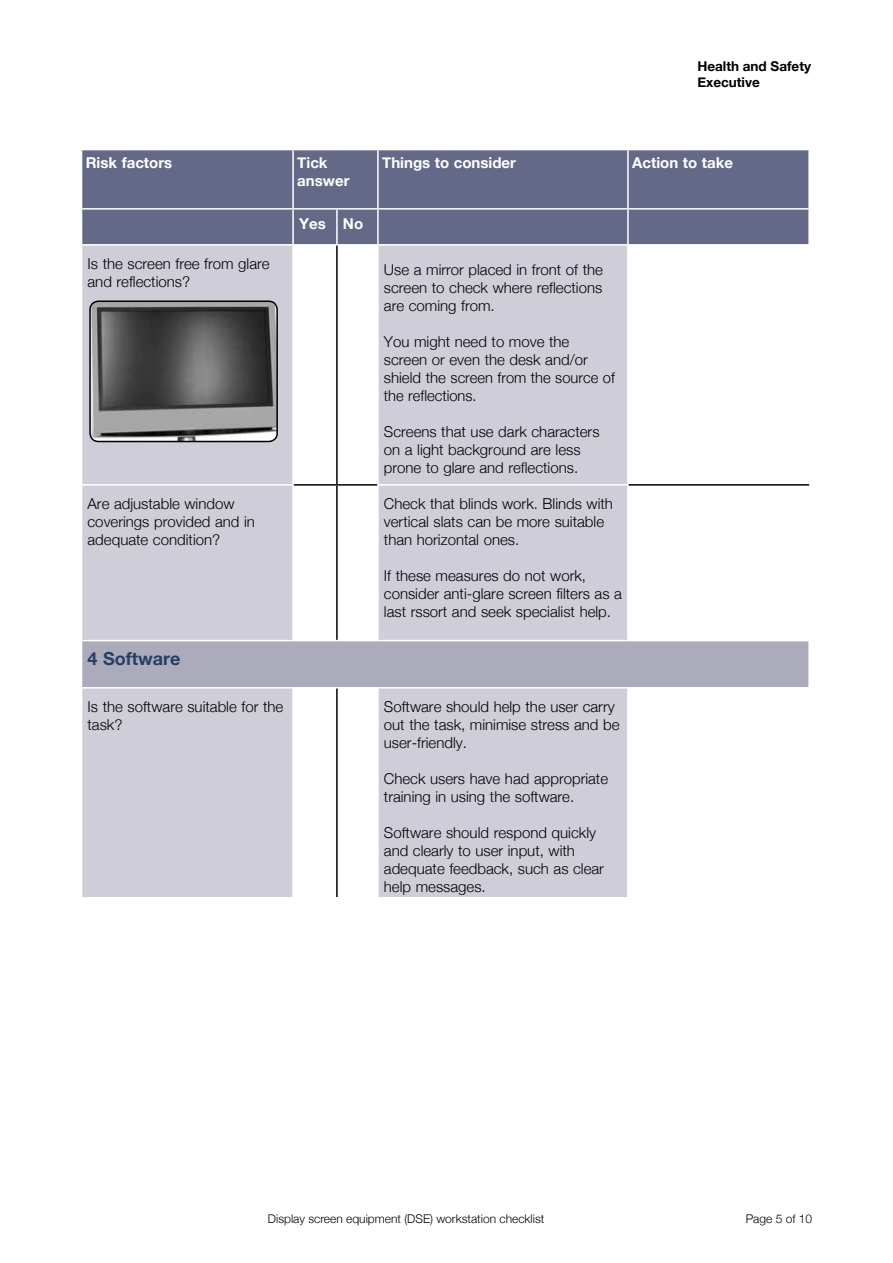
<style>
.page{position:relative;width:893px;height:1263px;background:#fff}
.page>*{position:absolute;margin:0;border:0;box-sizing:border-box;transform-origin:0 0}
.t1{font:700 18px "Helvetica Neue";color:#283e63}
.t2{font:300 15px/18px "Helvetica Neue";color:#000}
.t3{font:700 15px/18px "Helvetica Neue";color:#fff}
.t4{font:700 13.5px/15.8px "Helvetica Neue";color:#000}
.t5{font:300 12px "Helvetica Neue";color:#000}
</style>
<div class="page">
<div style="left:82px;top:150px;width:726px;height:94px;background:#646987"></div>
<svg style="left:82px;top:246px;width:545px;height:651px;fill:#cfced8"></svg>
<div style="left:82px;top:641px;width:727px;height:47px;background:#ababbc"></div>
<hr style="left:292px;top:150px;width:2px;height:58px;background:#fff">
<hr style="left:377px;top:150px;width:2px;height:58px;background:#fff">
<hr style="left:627px;top:150px;width:2px;height:58px;background:#fff">
<hr style="left:81px;top:208px;width:212px;height:2px;background:#fff">
<hr style="left:293px;top:208px;width:44px;height:2px;background:#fff">
<hr style="left:292px;top:210px;width:2px;height:34px;background:#fff">
<hr style="left:337px;top:208px;width:41px;height:2px;background:#fff">
<hr style="left:336px;top:210px;width:2px;height:34px;background:#fff">
<hr style="left:378px;top:208px;width:250px;height:2px;background:#fff">
<hr style="left:377px;top:210px;width:2px;height:34px;background:#fff">
<hr style="left:628px;top:208px;width:182px;height:2px;background:#fff">
<hr style="left:627px;top:210px;width:2px;height:34px;background:#fff">
<hr style="left:292px;top:246px;width:2px;height:238px;background:#fff">
<hr style="left:377px;top:246px;width:2px;height:238px;background:#fff">
<hr style="left:81px;top:484px;width:213px;height:2px;background:#fff">
<hr style="left:292px;top:486px;width:2px;height:154px;background:#fff">
<hr style="left:377px;top:484px;width:252px;height:2px;background:#fff">
<hr style="left:377px;top:486px;width:2px;height:154px;background:#fff">
<hr style="left:81px;top:640px;width:212px;height:1px;background:#fff">
<hr style="left:293px;top:640px;width:44px;height:1px;background:#fff">
<hr style="left:337px;top:640px;width:41px;height:1px;background:#fff">
<hr style="left:378px;top:640px;width:250px;height:1px;background:#fff">
<hr style="left:808px;top:641px;width:2px;height:46px;background:#fff">
<hr style="left:81px;top:687px;width:212px;height:1px;background:#fff">
<hr style="left:293px;top:687px;width:44px;height:1px;background:#fff">
<hr style="left:292px;top:688px;width:2px;height:209px;background:#fff">
<hr style="left:337px;top:687px;width:41px;height:1px;background:#fff">
<hr style="left:378px;top:687px;width:250px;height:1px;background:#fff">
<hr style="left:377px;top:688px;width:2px;height:209px;background:#fff">
<hr style="left:628px;top:687px;width:182px;height:1px;background:#fff">
<hr style="left:336px;top:246px;width:2px;height:238px;background:#000">
<hr style="left:294px;top:484px;width:43px;height:2px;background:#000">
<hr style="left:337px;top:484px;width:40px;height:2px;background:#000">
<hr style="left:336px;top:486px;width:2px;height:154px;background:#000">
<hr style="left:629px;top:484px;width:180px;height:2px;background:#000">
<hr style="left:336px;top:688px;width:2px;height:209px;background:#000">
<img style="left:90px;top:301px;width:187px;height:140px">
<div style="left:89px;top:300px;width:189px;height:142px;border:2px solid #000;border-radius:9px"></div>
<p class="t4" style="left:697px;top:59px;width:115px">Health and Safety<br>Executive</p>
<p class="t3" style="left:86px;top:154px;width:88px">Risk factors</p>
<p class="t3" style="left:297px;top:154px;width:54px">Tick answer</p>
<p class="t3" style="left:382px;top:154px;width:135px">Things to consider</p>
<p class="t3" style="left:632px;top:154px;width:102px">Action to take</p>
<p class="t3" style="left:299px;top:215px;width:66px">Yes No</p>
<p class="t2" style="left:88px;top:254px;width:184px">Is the screen free from glare and reflections?</p>
<p class="t2" style="left:384px;top:260px;width:221px;text-align:justify">Use a mirror placed in front of the screen to check where reflections are coming from.</p>
<p class="t2" style="left:384px;top:332px;width:232px">You might need to move the screen or even the desk and/or shield the screen from the source of the reflections.</p>
<p class="t2" style="left:384px;top:422px;width:217px">Screens that use dark characters on a light background are less prone to glare and reflections.</p>
<p class="t2" style="left:88px;top:494px;width:169px">Are adjustable window coverings provided and in adequate condition?</p>
<p class="t2" style="left:384px;top:494px;width:231px">Check that blinds work. Blinds with vertical slats can be more suitable than horizontal ones.</p>
<p class="t2" style="left:384px;top:566px;width:239px">If these measures do not work, consider anti-glare screen filters as a last rssort and seek specialist help.</p>
<p class="t1" style="left:88px;top:644px;width:94px">4 Software</p>
<p class="t2" style="left:88px;top:696px;width:197px">Is the software suitable for the task?</p>
<p class="t2" style="left:384px;top:696px;width:237px">Software should help the user carry out the task, minimise stress and be user-friendly.</p>
<p class="t2" style="left:384px;top:768px;width:226px">Check users have had appropriate training in using the software.</p>
<p class="t2" style="left:384px;top:822px;width:222px">Software should respond quickly and clearly to user input, with adequate feedback, such as clear help messages.</p>
<p class="t5" style="left:268px;top:1208px;width:278px">Display screen equipment (DSE) workstation checklist</p>
<p class="t5" style="left:746px;top:1208px;width:68px">Page 5 of 10</p>
</div>
